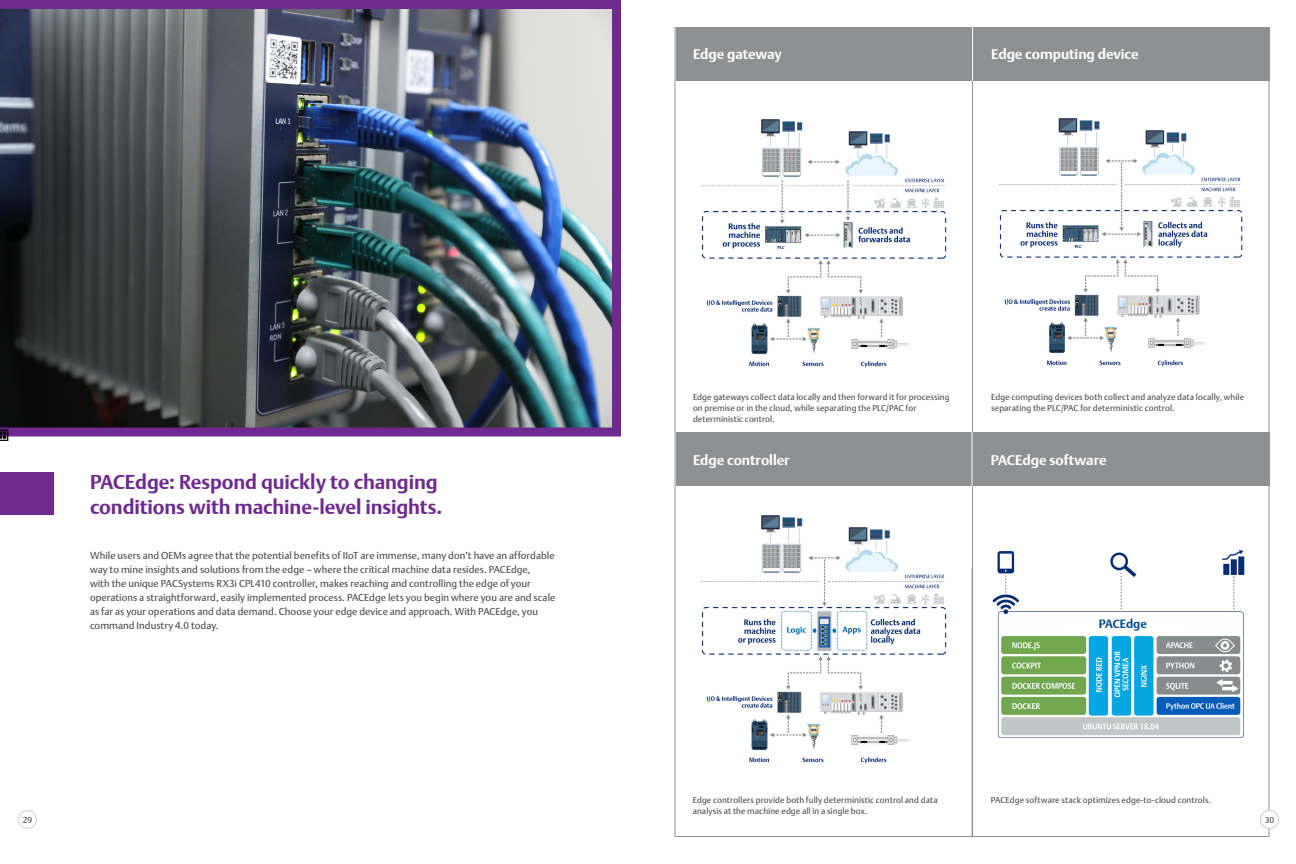
<style>
.page{position:relative;width:1296px;height:864px;background:#fff}
.page>*{position:absolute;margin:0;border:0;box-sizing:border-box;transform-origin:0 0}
.t1{font:700 20px/25px "DTL Argo T";letter-spacing:-.005em;color:#6e2a8e}
.t2{font:700 14px "DTL Argo T";letter-spacing:-.005em;color:#fff}
.t3{font:700 12px "DTL Argo T";letter-spacing:-.005em;color:#004a8d}
.t4{font:10px/14px "DTL Argo T";letter-spacing:.005em;color:#4b4c4d}
.SMALLEST{font:8.5px/11px "DTL Argo T";letter-spacing:.01em;color:#4b4c4d}
</style>
<div class="page">
<div style="left:18px;top:810px;width:19px;height:19px;border:1px solid #d1d2d4;border-radius:50%"></div>
<div style="left:676px;top:28px;width:594px;height:54px;background:#8e9091"></div>
<div style="left:676px;top:432px;width:594px;height:54px;background:#8e9091"></div>
<hr style="left:972px;top:27px;width:1px;height:810px;background:#8e9091">
<img style="left:701px;top:119px;width:246px;height:249px">
<img style="left:992px;top:551px;width:253px;height:186px">
<div style="left:0;top:472px;width:54px;height:43px;background:#6e2a8e"></div>
<img style="left:0;top:0;width:621px;height:436px">
<div style="left:1260px;top:810px;width:19px;height:19px;border:1px solid #d1d2d4;border-radius:50%"></div>
<hr style="left:972px;top:568px;width:1px;height:270px;background:#8e9091">
<svg style="left:0;top:423px;width:8px;height:18px"></svg>
<img style="left:998px;top:119px;width:245px;height:247px">
<img style="left:700px;top:515px;width:247px;height:249px">
<hr style="left:972px;top:27px;width:1px;height:54px;background:#fff">
<div style="left:1062px;top:618px;width:122px;height:14px;background:#fff"></div>
<hr style="left:971px;top:432px;width:1px;height:54px;background:#fff">
<p class="t1" style="left:90px;top:469px;width:354px">PACEdge: Respond quickly to changing conditions with machine-level insights.</p>
<p class="t4" style="left:90px;top:548px;width:467px">While users and OEMs agree that the potential benefits of IIoT are immense, many don’t have an affordable way to mine insights and solutions from the edge – where the critical machine data resides. PACEdge,<br>with the unique PACSystems RX3i CPL410 controller, makes reaching and controlling the edge of your operations a straightforward, easily implemented process. PACEdge lets you begin where you are and scale as far as your operations and data demand. Choose your edge device and approach. With PACEdge, you command Industry 4.0 today.</p>
<p class="SMALLEST" style="left:23px;top:814px;width:11px">29</p>
<p class="t2" style="left:693px;top:45px;width:90px">Edge gateway</p>
<p class="t2" style="left:991px;top:45px;width:149px">Edge computing device</p>
<p class="SMALLEST" style="left:693px;top:392px;width:258px">Edge gateways collect data locally and then forward it for processing on premise or in the cloud, while separating the PLC/PAC for deterministic control.</p>
<p class="t2" style="left:693px;top:451px;width:98px">Edge controller</p>
<p class="SMALLEST" style="left:991px;top:392px;width:255px">Edge computing devices both collect and analyze data locally, while separating the PLC/PAC for deterministic control.</p>
<p class="t2" style="left:991px;top:451px;width:118px">PACEdge software</p>
<p class="t3" style="left:1099px;top:616px;width:49px">PACEdge</p>
<p class="SMALLEST" style="left:693px;top:794px;width:246px">Edge controllers provide both fully deterministic control and data analysis at the machine edge all in a single box.</p>
<p class="SMALLEST" style="left:991px;top:794px;width:222px">PACEdge software stack optimizes edge-to-cloud controls.</p>
<p class="SMALLEST" style="left:1265px;top:814px;width:11px">30</p>
</div>
